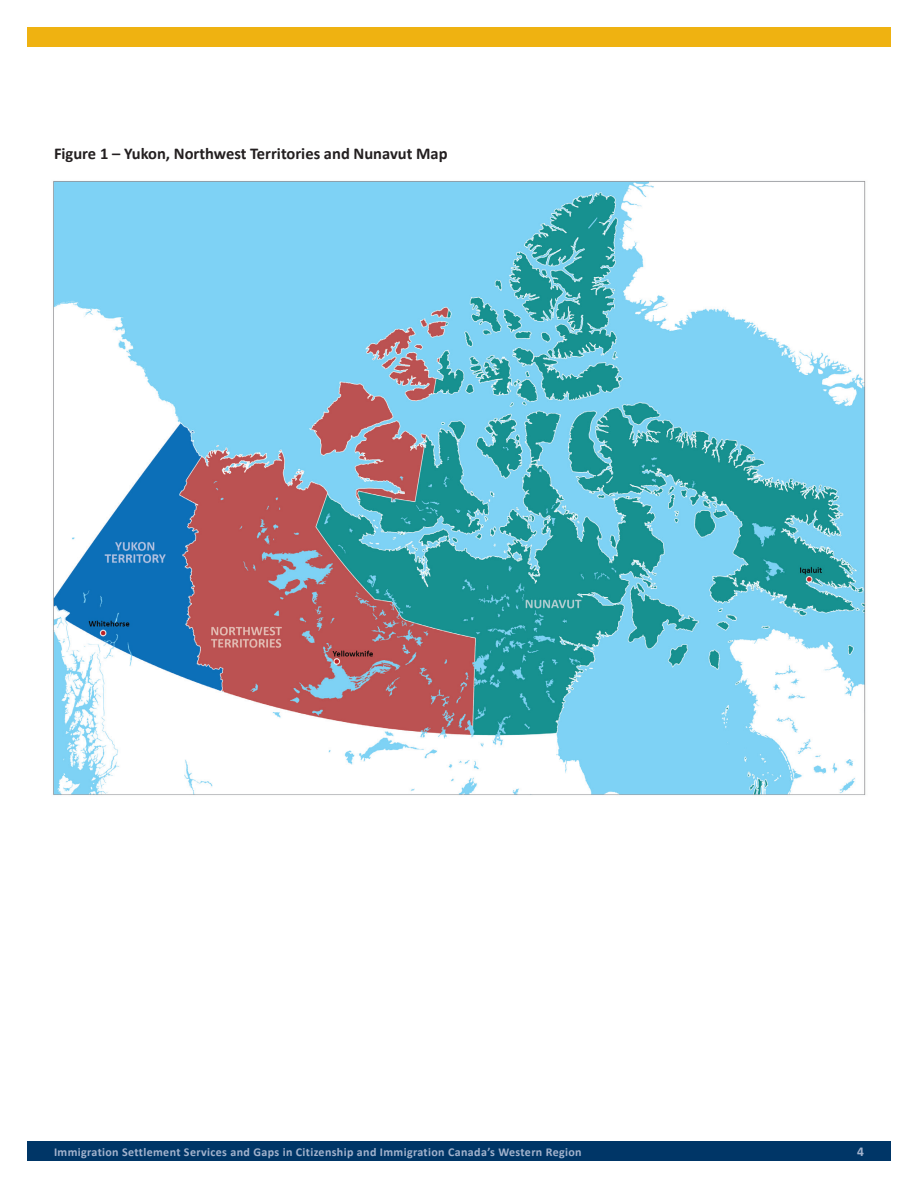
<style>
.page{position:relative;width:918px;height:1188px;background:#fff}
.page>*{position:absolute;margin:0;border:0;box-sizing:border-box;transform-origin:0 0}
.t1{font:700 16.5px "Calibri";color:#231f20}
.t2{font:700 13.5px "Calibri";color:#a3b3cd}
.t3{font:700 12px "Calibri";letter-spacing:.03em;color:#a3b3cd}
</style>
<div class="page">
<div style="left:27px;top:1142px;width:864px;height:19px;background:#003667"></div>
<div style="left:27px;top:27px;width:864px;height:19px;background:#efb211"></div>
<img style="left:53px;top:181px;width:813px;height:614px">
<h1 class="t1" style="left:54px;top:143px;width:395px">Figure 1 – Yukon, Northwest Territories and Nunavut Map</h1>
<p class="t3" style="left:54px;top:1144px;width:529px">Immigration Settlement Services and Gaps in Citizenship and Immigration Canada’s Western Region</p>
<p class="t2" style="left:857px;top:1143px;width:8px">4</p>
</div>
